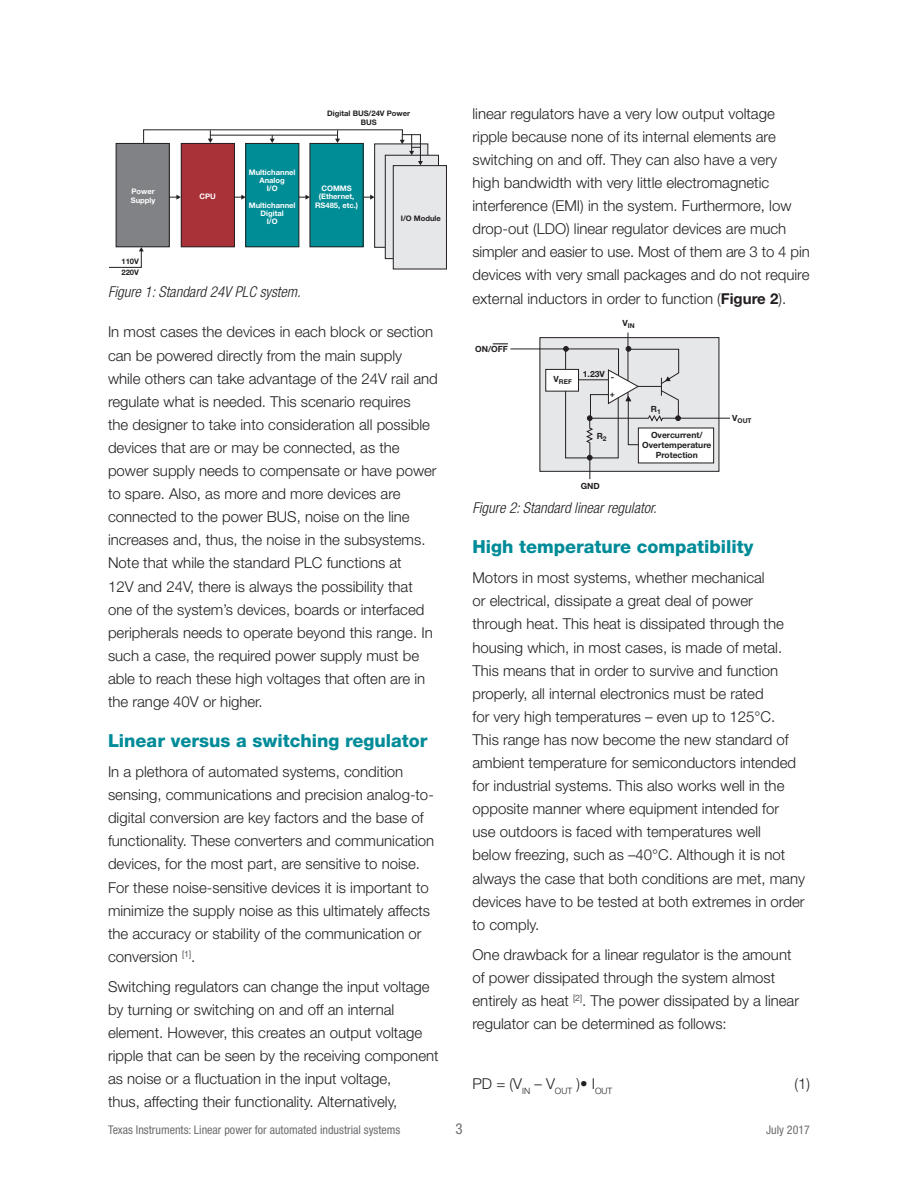
<style>
.page{position:relative;width:918px;height:1188px;background:#fff}
.page>*{position:absolute;margin:0;border:0;box-sizing:border-box;transform-origin:0 0}
.t1{font:800 18px "Helvetica Neue LT Std";color:#008b98}
.t2{font:300 15px/23.1px "Helvetica Neue LT Std";color:#231f20}
.t3{font:italic 300 condensed 15px "Helvetica Neue LT Std";color:#231f20}
.t4{font:condensed 15px "Helvetica Neue LT Std";color:#6c6d70}
.t5{font:condensed 12px "Helvetica Neue LT Std";color:#6c6d70}
.t6{font:700 8.55px/10.2px "Helvetica Neue LT Std";color:#231f20;text-align:center}
.t7{font:700 7.65px/8.2px "Helvetica Neue LT Std";color:#fff;text-align:center}
.t8{font:700 7.65px/8.2px "Helvetica Neue LT Std";color:#231f20;text-align:center}
.t9{font:700 6.6px "Helvetica Neue LT Std";color:#231f20}
.s1{font-weight:700}
</style>
<div class="page">
<div style="left:181px;top:143px;width:53px;height:104px;background:#a93239"></div>
<div style="left:181px;top:143px;width:54px;height:104px;border:1px solid #231f20"></div>
<div style="left:116px;top:143px;width:53px;height:104px;background:#808285"></div>
<div style="left:116px;top:143px;width:54px;height:104px;border:1px solid #231f20"></div>
<div style="left:310px;top:143px;width:53px;height:104px;background:#008d96"></div>
<div style="left:310px;top:143px;width:54px;height:104px;border:1px solid #231f20"></div>
<div style="left:375px;top:144px;width:53px;height:103px;background:#e6e7e9"></div>
<div style="left:374px;top:143px;width:54px;height:105px;border:1px solid #231f20"></div>
<div style="left:246px;top:143px;width:53px;height:104px;background:#008d96"></div>
<div style="left:245px;top:143px;width:54px;height:104px;border:1px solid #231f20"></div>
<svg style="left:170px;top:195px;width:11px;height:5px"></svg>
<svg style="left:235px;top:195px;width:11px;height:5px"></svg>
<svg style="left:299px;top:195px;width:11px;height:5px"></svg>
<svg style="left:363px;top:195px;width:11px;height:5px"></svg>
<div style="left:385px;top:155px;width:53px;height:104px;background:#e6e7e9"></div>
<div style="left:385px;top:155px;width:54px;height:104px;border:1px solid #231f20"></div>
<div style="left:393px;top:166px;width:53px;height:103px;background:#e6e7e9"></div>
<div style="left:393px;top:165px;width:54px;height:104px;border:1px solid #231f20"></div>
<svg style="left:109px;top:247px;width:35px;height:21px"></svg>
<svg style="left:143px;top:129px;width:280px;height:36px"></svg>
<div style="left:540px;top:338px;width:179px;height:133px;background:#e6e7e9"></div>
<hr style="left:627px;top:333px;width:1px;height:65px;background:#231f20">
<svg style="left:493px;top:344px;width:237px;height:136px"></svg>
<p class="t8" style="left:327px;top:109px;width:84px">Digital BUS/24V Power<br>BUS</p>
<p class="t7" style="left:131px;top:187px;width:26px;text-align:left">Power<br>Supply</p>
<p class="t7" style="left:199px;top:192px;width:18px">CPU</p>
<p class="t8" style="left:121px;top:256px;width:19px;line-height:11.1px;text-align:left">110V<br>220V</p>
<p class="t7" style="left:249px;top:168px;width:48px">Multichannel<br>Analog<br>I/O</p>
<p class="t7" style="left:249px;top:201px;width:48px">Multichannel<br>Digital<br>I/O</p>
<p class="t3" style="left:108px;top:283px;width:194px">Figure 1: Standard 24V PLC system.</p>
<p class="t7" style="left:315px;top:184px;width:45px">COMMS (Ethernet,<br>RS485, etc.)</p>
<p class="t8" style="left:401px;top:214px;width:42px">I/O Module</p>
<p class="t2" style="left:108px;top:320px;width:331px">In most cases the devices in each block or section can be powered directly from the main supply while others can take advantage of the 24V rail and regulate what is needed. This scenario requires<br>the designer to take into consideration all possible devices that are or may be connected, as the power supply needs to compensate or have power to spare. Also, as more and more devices are connected to the power BUS, noise on the line increases and, thus, the noise in the subsystems.<br>Note that while the standard PLC functions at<br>12V and 24V, there is always the possibility that one of the system’s devices, boards or interfaced peripherals needs to operate beyond this range. In such a case, the required power supply must be able to reach these high voltages that often are in the range 40V or higher.</p>
<p class="t1" style="left:108px;top:730px;width:321px">Linear versus a switching regulator</p>
<p class="t2" style="left:108px;top:760px;width:328px">In a plethora of automated systems, condition sensing, communications and precision analog-to&shy;digital conversion are key factors and the base of functionality. These converters and communication devices, for the most part, are sensitive to noise.<br>For these noise-sensitive devices it is important to minimize the supply noise as this ultimately affects the accuracy or stability of the communication or conversion <sup>[1]</sup>.</p>
<p class="t2" style="left:108px;top:975px;width:332px">Switching regulators can change the input voltage by turning or switching on and off an internal element. However, this creates an output voltage ripple that can be seen by the receiving component as noise or a fluctuation in the input voltage,<br>thus, affecting their functionality. Alternatively,</p>
<p class="t2" style="left:473px;top:102px;width:339px">linear regulators have a very low output voltage ripple because none of its internal elements are switching on and off. They can also have a very<br>high bandwidth with very little electromagnetic interference (EMI) in the system. Furthermore, low drop-out (LDO) linear regulator devices are much simpler and easier to use. Most of them are 3 to 4 pin devices with very small packages and do not require external inductors in order to function (<span class="s1">Figure 2</span>).</p>
<p class="t6" style="left:475px;top:344px;width:34px">ON/OFF</p>
<p class="t9" style="left:623px;top:322px;width:14px"><sup>V</sup>IN</p>
<p class="t9" style="left:554px;top:377px;width:20px"><sup>V</sup>REF</p>
<p class="t6" style="left:583px;top:368px;width:23px">1.23V</p>
<p class="t6" style="left:610px;top:368px;width:7px;line-height:17px;text-align:left">- +</p>
<p class="t6" style="left:597px;top:431px;width:11px">R<sub>2</sub></p>
<p class="t6" style="left:581px;top:480px;width:21px">GND</p>
<p class="t6" style="left:651px;top:403px;width:11px">R<sub>1</sub></p>
<p class="t6" style="left:642px;top:430px;width:71px">Overcurrent/<br>Overtemperature<br>Protection</p>
<p class="t3" style="left:472px;top:499px;width:186px">Figure 2: Standard linear regulator.</p>
<p class="t9" style="left:732px;top:417px;width:21px"><sup>V</sup>OUT</p>
<p class="t1" style="left:472px;top:536px;width:283px">High temperature compatibility</p>
<p class="t2" style="left:472px;top:566px;width:334px">Motors in most systems, whether mechanical<br>or electrical, dissipate a great deal of power through heat. This heat is dissipated through the housing which, in most cases, is made of metal.<br>This means that in order to survive and function properly, all internal electronics must be rated<br>for very high temperatures – even up to 125°C.<br>This range has now become the new standard of ambient temperature for semiconductors intended for industrial systems. This also works well in the opposite manner where equipment intended for use outdoors is faced with temperatures well<br>below freezing, such as –40°C. Although it is not always the case that both conditions are met, many devices have to be tested at both extremes in order to comply.</p>
<p class="t2" style="left:472px;top:942px;width:328px">One drawback for a linear regulator is the amount of power dissipated through the system almost entirely as heat <sup>[2]</sup>. The power dissipated by a linear regulator can be determined as follows:</p>
<p class="t2" style="left:473px;top:1072px;width:141px">PD = (V<sub>IN</sub> – V<sub>OUT</sub> )• I<sub>OUT</sub></p>
<p class="t2" style="left:794px;top:1072px;width:17px">(1)</p>
<p class="t5" style="left:108px;top:1123px;width:294px">Texas Instruments: Linear power for automated industrial systems</p>
<p class="t4" style="left:455px;top:1120px;width:9px">3</p>
<p class="t5" style="left:766px;top:1123px;width:45px">July 2017</p>
</div>
